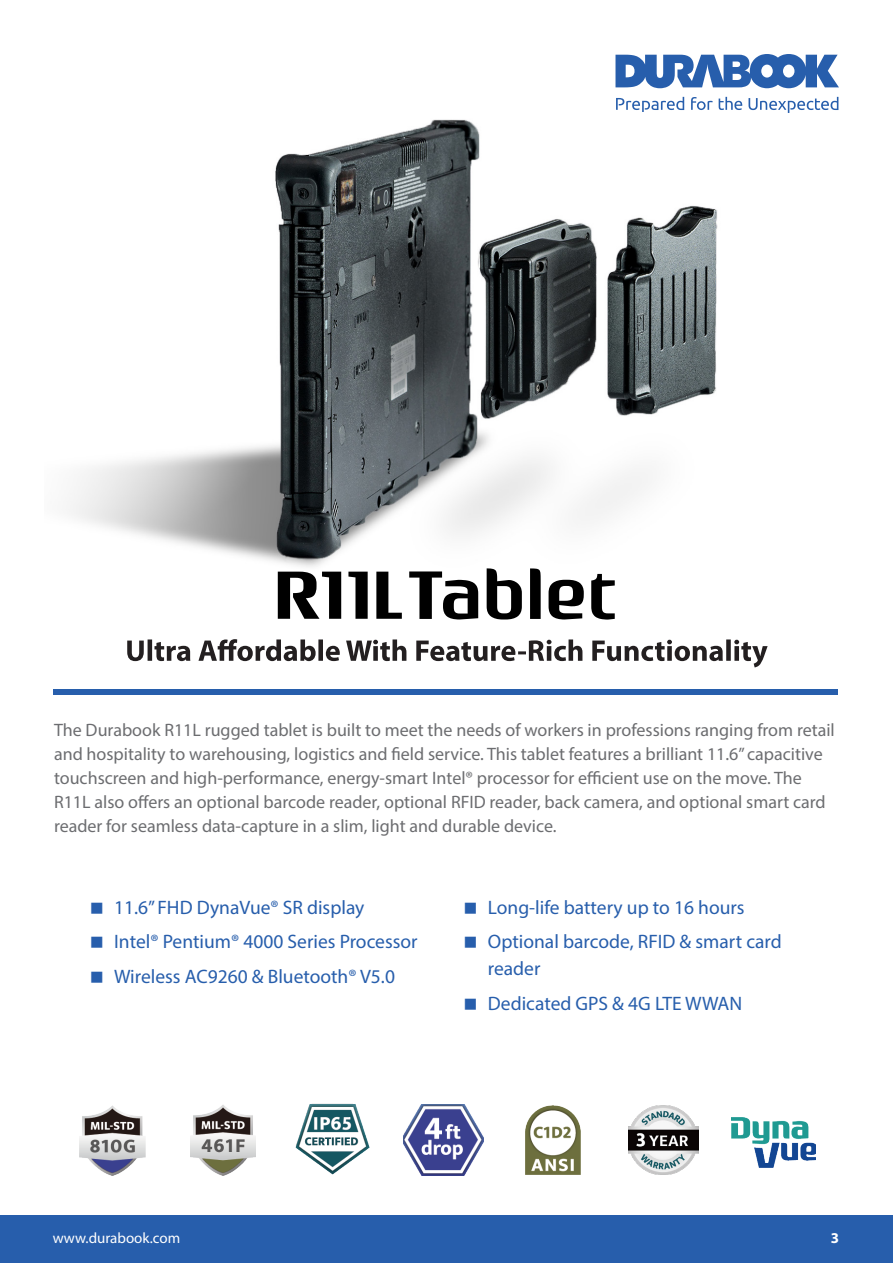
<style>
.page{position:relative;width:893px;height:1263px;background:#fff}
.page>*{position:absolute;margin:0;border:0;box-sizing:border-box;transform-origin:0 0}
.t1{font:19.5px/27px "Myriad Pro";color:#275eac}
.t2{font:18px/24px "Myriad Pro";color:#6c6d70}
.t3{font:15px "Myriad Pro";color:#fff}
.t4{font:700 15px "Myriad Pro";color:#fff}
</style>
<div class="page">
<svg style="left:615px;top:54px;width:224px;height:34px"></svg>
<svg style="left:719px;top:97px;width:23px;height:13px"></svg>
<svg style="left:691px;top:97px;width:22px;height:13px"></svg>
<svg style="left:616px;top:97px;width:68px;height:15px"></svg>
<svg style="left:748px;top:97px;width:90px;height:16px"></svg>
<div style="left:0;top:1215px;width:893px;height:48px;background:#275eac"></div>
<img style="left:68px;top:119px;width:650px;height:500px">
<svg style="left:127px;top:639px;width:641px;height:28px"></svg>
<div style="left:53px;top:689px;width:785px;height:5px;background:#275eac"></div>
<svg style="left:409px;top:568px;width:206px;height:52px"></svg>
<img style="left:732px;top:1118px;width:83px;height:49px">
<img style="left:628px;top:1105px;width:70px;height:69px">
<img style="left:80px;top:1105px;width:65px;height:70px">
<img style="left:190px;top:1105px;width:65px;height:70px">
<img style="left:296px;top:1103px;width:74px;height:72px">
<img style="left:403px;top:1105px;width:80px;height:70px">
<img style="left:526px;top:1106px;width:54px;height:69px">
<svg style="left:278px;top:572px;width:63px;height:47px"></svg>
<svg style="left:348px;top:572px;width:20px;height:47px"></svg>
<svg style="left:376px;top:572px;width:26px;height:47px"></svg>
<p class="t2" style="left:54px;top:717px;width:782px">The Durabook R11L rugged tablet is built to meet the needs of workers in professions ranging from retail and hospitality to warehousing, logistics and field service. This tablet features a brilliant 11.6” capacitive touchscreen and high-performance, energy-smart Intel® processor for efficient use on the move. The R11L also offers an optional barcode reader, optional RFID reader, back camera, and optional smart card reader for seamless data-capture in a slim, light and durable device.</p>
<p class="t1" style="left:114px;top:894px;width:252px">11.6” FHD DynaVue® SR display</p>
<p class="t1" style="left:114px;top:928px;width:305px">Intel® Pentium® 4000 Series Processor</p>
<p class="t1" style="left:114px;top:963px;width:282px">Wireless AC9260 &amp; Bluetooth® V5.0</p>
<p class="t1" style="left:488px;top:894px;width:258px">Long-life battery up to 16 hours</p>
<p class="t1" style="left:488px;top:928px;width:295px">Optional barcode, RFID &amp; smart card reader</p>
<p class="t1" style="left:488px;top:990px;width:256px">Dedicated GPS &amp; 4G LTE WWAN</p>
<p class="t3" style="left:53px;top:1228px;width:129px">www.durabook.com</p>
<p class="t4" style="left:831px;top:1228px;width:10px">3</p>
</div>
